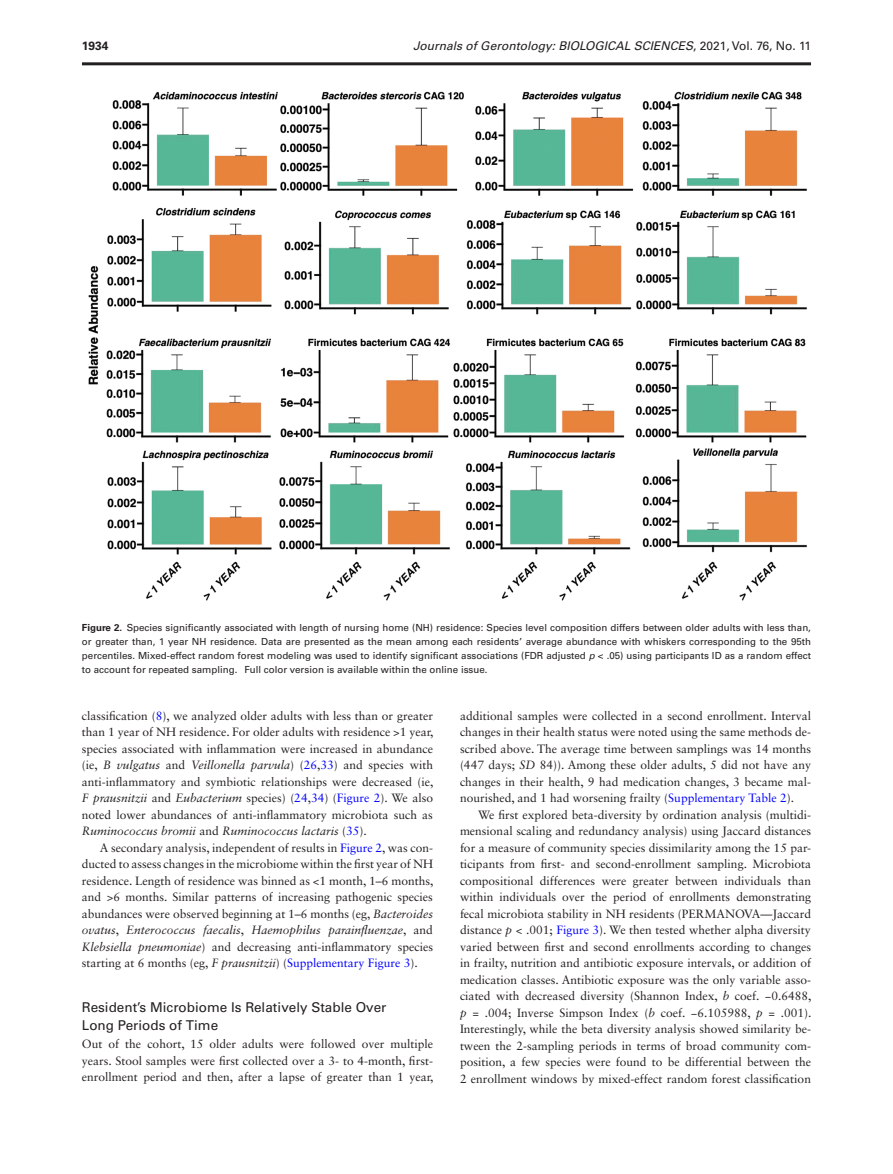
<style>
.page{position:relative;width:893px;height:1174px;background:#fff}
.page>*{position:absolute;margin:0;border:0;box-sizing:border-box;transform-origin:0 0}
.t1{font:13.5px/18px "Univers LT Std";color:#231f20}
.t2{font:12px/16.5px "Sabon LT Std";color:#231f20;text-align:justify}
.t3{font:italic 12px "Univers LT Std";color:#231f20}
.t4{font:700 12px "Univers LT Std";color:#231f20}
.t5{font:9.75px/14.2px "Univers LT Std";color:#231f20;text-align:justify}
.s1{font-style:normal}
.s2{font-weight:700}
.s3{font-style:italic}
.s4{color:#00f}
</style>
<div class="page">
<img style="left:88px;top:91px;width:719px;height:510px">
<hr style="left:82px;top:62px;width:729px;height:3px;background:#231f20">
<p class="t4" style="left:82px;top:39px;width:28px">1934</p>
<p class="t3" style="left:413px;top:39px;width:399px">Journals of Gerontology: BIOLOGICAL SCIENCES<span class="s1">, 2021, Vol. 76, No. 11</span></p>
<p class="t5" style="left:82px;top:620px;width:731px"><span class="s2">Figure 2.</span> Species significantly associated with length of nursing home (NH) residence: Species level composition differs between older adults with less than, or greater than, 1 year NH residence. Data are presented as the mean among each residents’ average abundance with whiskers corresponding to the 95th percentiles. Mixed-effect random forest modeling was used to identify significant associations (FDR adjusted <span class="s3">p</span> &lt; .05) using participants ID as a random effect to account for repeated sampling. Full color version is available within the online issue.</p>
<p class="t2" style="left:82px;top:707px;width:353px">classification (<span class="s4">8</span>), we analyzed older adults with less than or greater than 1 year of NH residence. For older adults with residence &gt;1 year, species associated with inflammation were increased in abundance (ie, <span class="s3">B vulgatus</span> and <span class="s3">Veillonella parvula</span>) (<span class="s4">26</span>,<span class="s4">33</span>) and species with anti-inflammatory and symbiotic relationships were decreased (ie, <span class="s3">F prausnitzii</span> and <span class="s3">Eubacterium</span> species) (<span class="s4">24</span>,<span class="s4">34</span>) (<span class="s4">Figure 2</span>). We also noted lower abundances of anti-inflammatory microbiota such as <span class="s3">Ruminococcus bromii</span> and <span class="s3">Ruminococcus lactaris</span> (<span class="s4">35</span>).</p>
<p class="t2" style="left:82px;top:839px;width:353px;text-indent:18px">A secondary analysis, independent of results in <span class="s4">Figure 2</span>, was con&shy;ducted to assess changes in the microbiome within the first year of NH residence. Length of residence was binned as &lt;1 month, 1–6 months, and &gt;6 months. Similar patterns of increasing pathogenic species abundances were observed beginning at 1–6 months (eg, <span class="s3">Bacteroides ovatus</span>, <span class="s3">Enterococcus faecalis</span>, <span class="s3">Haemophilus parainfluenzae</span>, and <span class="s3">Klebsiella pneumoniae</span>) and decreasing anti-inflammatory species starting at 6 months (eg, <span class="s3">F prausnitzii</span>) (<span class="s4">Supplementary Figure 3</span>).</p>
<p class="t1" style="left:82px;top:998px;width:306px">Resident’s Microbiome Is Relatively Stable Over<br>Long Periods of Time</p>
<p class="t2" style="left:82px;top:1035px;width:353px">Out of the cohort, 15 older adults were followed over multiple years. Stool samples were first collected over a 3- to 4-month, first&shy;enrollment period and then, after a lapse of greater than 1 year,</p>
<p class="t2" style="left:460px;top:707px;width:353px">additional samples were collected in a second enrollment. Interval changes in their health status were noted using the same methods de&shy;scribed above. The average time between samplings was 14 months (447 days; <span class="s3">SD</span> 84)). Among these older adults, 5 did not have any changes in their health, 9 had medication changes, 3 became mal&shy;nourished, and 1 had worsening frailty (<span class="s4">Supplementary Table 2</span>).</p>
<p class="t2" style="left:460px;top:806px;width:353px;text-indent:18px">We first explored beta-diversity by ordination analysis (multidi&shy;mensional scaling and redundancy analysis) using Jaccard distances for a measure of community species dissimilarity among the 15 par&shy;ticipants from first- and second-enrollment sampling. Microbiota compositional differences were greater between individuals than within individuals over the period of enrollments demonstrating fecal microbiota stability in NH residents (PERMANOVA—Jaccard distance <span class="s3">p</span> &lt; .001; <span class="s4">Figure 3</span>). We then tested whether alpha diversity varied between first and second enrollments according to changes in frailty, nutrition and antibiotic exposure intervals, or addition of medication classes. Antibiotic exposure was the only variable asso&shy;ciated with decreased diversity (Shannon Index, <span class="s3">b</span> coef. −0.6488, <span class="s3">p</span> = .004; Inverse Simpson Index (<span class="s3">b</span> coef. −6.105988, <span class="s3">p</span> = .001).<br>Interestingly, while the beta diversity analysis showed similarity be&shy;tween the 2-sampling periods in terms of broad community com&shy;position, a few species were found to be differential between the 2 enrollment windows by mixed-effect random forest classification</p>
</div>
